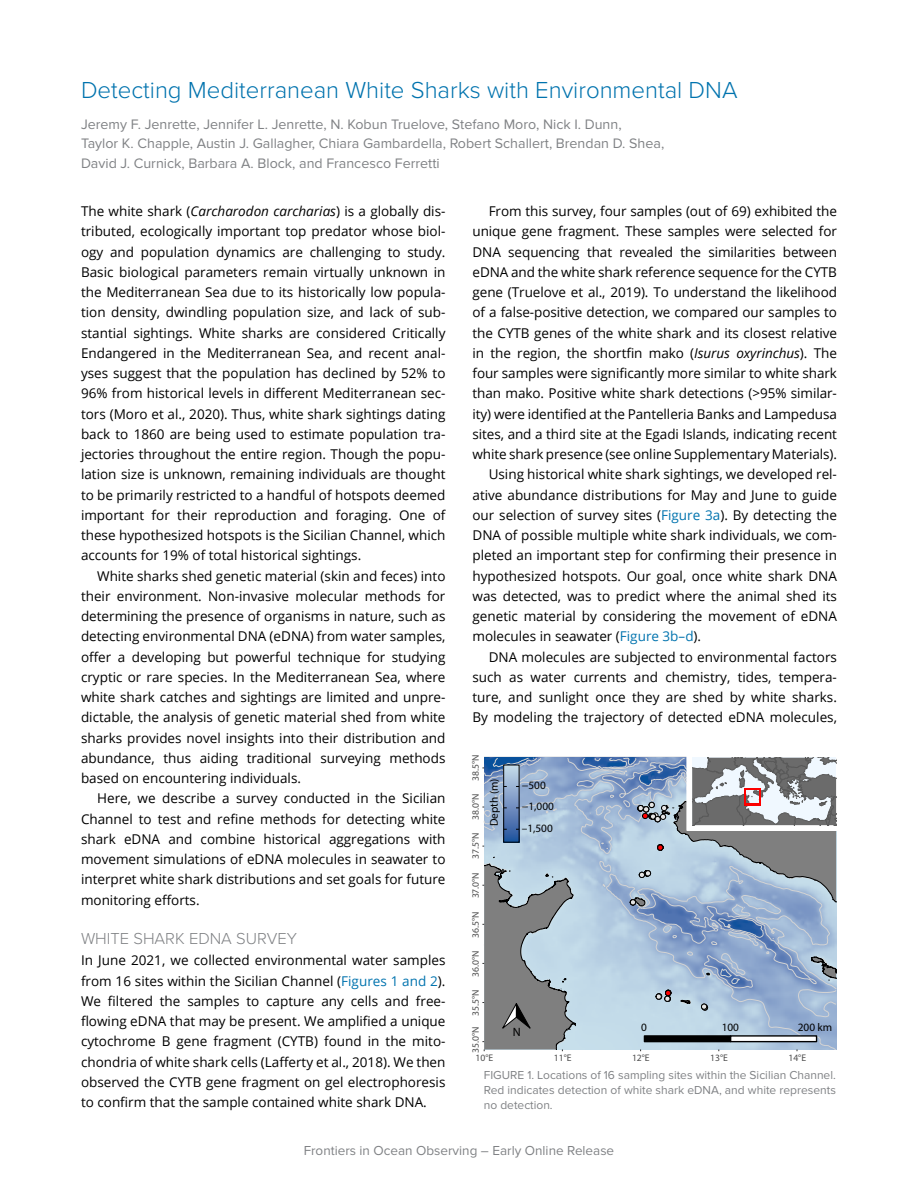
<style>
.page{position:relative;width:918px;height:1188px;background:#fff}
.page>*{position:absolute;margin:0;border:0;box-sizing:border-box;transform-origin:0 0}
.t1{font:300 24px "Proxima Nova";color:#0073ae}
.t2{font:300 16.5px "Proxima Nova";color:#808285}
.t3{font:14.25px/19.5px "Proxima Nova";color:#808285}
.t4{font:13.5px/20.2px "Open Sans";color:#000;text-align:justify}
.t5{font:13.5px "Proxima Nova";color:#808285}
.t6{font:12.15px "Myriad Pro";color:#000}
.t7{font:12px/15px "Proxima Nova";color:#808285;text-align:justify}
.t8{font:11.25px "Myriad Pro";color:#000}
.t9{font:9.6px "Myriad Pro";color:#4d4d4d}
.s1{font-style:italic}
.s2{color:#0073ae}
</style>
<div class="page">
<svg style="left:482px;top:756px;width:355px;height:295px;background:#9dafc2"></svg>
<div style="left:745px;top:788px;width:16px;height:17px;border:1px solid #f00"></div>
<h1 class="t1" style="left:81px;top:73px;width:658px">Detecting Mediterranean White Sharks with Environmental DNA</h1>
<p class="t3" style="left:81px;top:114px;width:585px">Jeremy F. Jenrette, Jennifer L. Jenrette, N. Kobun Truelove, Stefano Moro, Nick I. Dunn,<br>Taylor K. Chapple, Austin J. Gallagher, Chiara Gambardella, Robert Schallert, Brendan D. Shea,<br>David J. Curnick, Barbara A. Block, and Francesco Ferretti</p>
<p class="t4" style="left:81px;top:201px;width:366px">The white shark (<span class="s1">Carcharodon carcharias</span>) is a globally dis&shy;tributed, ecologically important top predator whose biol&shy;ogy and population dynamics are challenging to study.<br>Basic biological parameters remain virtually unknown in the Mediterranean Sea due to its historically low popula&shy;tion density, dwindling population size, and lack of sub&shy;stantial sightings. White sharks are considered Critically Endangered in the Mediterranean Sea, and recent anal&shy;yses suggest that the population has declined by 52% to 96% from historical levels in different Mediterranean sec&shy;tors (Moro et al., 2020). Thus, white shark sightings dating back to 1860 are being used to estimate population tra&shy;jectories throughout the entire region. Though the popu&shy;lation size is unknown, remaining individuals are thought to be primarily restricted to a handful of hotspots deemed important for their reproduction and foraging. One of these hypothesized hotspots is the Sicilian Channel, which accounts for 19% of total historical sightings.</p>
<p class="t4" style="left:81px;top:565px;width:366px;text-indent:16px">White sharks shed genetic material (skin and feces) into their environment. Non-invasive molecular methods for determining the presence of organisms in nature, such as detecting environmental DNA (eDNA) from water samples, offer a developing but powerful technique for studying cryptic or rare species. In the Mediterranean Sea, where white shark catches and sightings are limited and unpre&shy;dictable, the analysis of genetic material shed from white sharks provides novel insights into their distribution and abundance, thus aiding traditional surveying methods based on encountering individuals.</p>
<p class="t4" style="left:81px;top:788px;width:366px;text-indent:16px">Here, we describe a survey conducted in the Sicilian Channel to test and refine methods for detecting white shark eDNA and combine historical aggregations with movement simulations of eDNA molecules in seawater to interpret white shark distributions and set goals for future monitoring efforts.</p>
<p class="t2" style="left:81px;top:926px;width:217px">WHITE SHARK EDNA SURVEY</p>
<p class="t4" style="left:81px;top:950px;width:366px">In June 2021, we collected environmental water samples from 16 sites within the Sicilian Channel (<span class="s2">Figures 1 and 2</span>).<br>We filtered the samples to capture any cells and free&shy;flowing eDNA that may be present. We amplified a unique cytochrome B gene fragment (CYTB) found in the mito&shy;chondria of white shark cells (Lafferty et al., 2018). We then observed the CYTB gene fragment on gel electrophoresis to confirm that the sample contained white shark DNA.</p>
<p class="t4" style="left:489px;top:201px;width:350px">From this survey, four samples (out of 69) exhibited the</p>
<p class="t4" style="left:472px;top:221px;width:366px">unique gene fragment. These samples were selected for</p>
<p class="t4" style="left:472px;top:241px;width:366px">DNA sequencing that revealed the similarities between</p>
<p class="t4" style="left:472px;top:261px;width:366px">eDNA and the white shark reference sequence for the CYTB</p>
<p class="t4" style="left:472px;top:282px;width:366px">gene (Truelove et al., 2019). To understand the likelihood</p>
<p class="t4" style="left:472px;top:302px;width:366px">of a false-positive detection, we compared our samples to</p>
<p class="t4" style="left:472px;top:322px;width:366px">the CYTB genes of the white shark and its closest relative</p>
<p class="t4" style="left:472px;top:342px;width:366px">in the region, the shortfin mako (<span class="s1">Isurus oxyrinchus</span>). The</p>
<p class="t4" style="left:472px;top:363px;width:366px">four samples were significantly more similar to white shark</p>
<p class="t4" style="left:472px;top:383px;width:366px">than mako. Positive white shark detections (&gt;95% similar-</p>
<p class="t4" style="left:472px;top:403px;width:366px">ity) were identified at the Pantelleria Banks and Lampedusa</p>
<p class="t4" style="left:472px;top:423px;width:366px">sites, and a third site at the Egadi Islands, indicating recent</p>
<p class="t4" style="left:472px;top:444px;width:366px">white shark presence (see online Supplementary Materials).</p>
<p class="t4" style="left:489px;top:464px;width:350px">Using historical white shark sightings, we developed rel-</p>
<p class="t4" style="left:472px;top:484px;width:366px">ative abundance distributions for May and June to guide</p>
<p class="t4" style="left:472px;top:504px;width:366px">our selection of survey sites (<span class="s2">Figure 3a</span>). By detecting the</p>
<p class="t4" style="left:472px;top:525px;width:366px">DNA of possible multiple white shark individuals, we com-</p>
<p class="t4" style="left:472px;top:545px;width:366px">pleted an important step for confirming their presence in</p>
<p class="t4" style="left:472px;top:565px;width:366px">hypothesized hotspots. Our goal, once white shark DNA</p>
<p class="t4" style="left:472px;top:585px;width:366px">was detected, was to predict where the animal shed its</p>
<p class="t4" style="left:472px;top:606px;width:366px">genetic material by considering the movement of eDNA</p>
<p class="t4" style="left:472px;top:626px;width:230px">molecules in seawater (<span class="s2">Figure 3b–d</span>).</p>
<p class="t4" style="left:489px;top:646px;width:350px">DNA molecules are subjected to environmental factors</p>
<p class="t4" style="left:472px;top:666px;width:366px">such as water currents and chemistry, tides, tempera-</p>
<p class="t4" style="left:472px;top:687px;width:366px">ture, and sunlight once they are shed by white sharks.</p>
<p class="t4" style="left:472px;top:707px;width:366px">By modeling the trajectory of detected eDNA molecules,</p>
<p class="t9" style="left:470px;top:781px;width:28px;rotate:-90deg">38.5°N</p>
<p class="t8" style="left:487px;top:826px;width:49px;rotate:-90deg">Depth (m)</p>
<p class="t8" style="left:522px;top:778px;width:26px">−500</p>
<p class="t9" style="left:470px;top:820px;width:28px;rotate:-90deg">38.0°N</p>
<p class="t8" style="left:522px;top:800px;width:34px">−1,000</p>
<p class="t8" style="left:522px;top:821px;width:33px">–1,500</p>
<p class="t9" style="left:470px;top:859px;width:28px;rotate:-90deg">37.5°N</p>
<p class="t9" style="left:470px;top:898px;width:28px;rotate:-90deg">37.0°N</p>
<p class="t9" style="left:470px;top:938px;width:28px;rotate:-90deg">36.5°N</p>
<p class="t9" style="left:470px;top:977px;width:28px;rotate:-90deg">36.0°N</p>
<p class="t9" style="left:470px;top:1053px;width:65px;rotate:-90deg">35.0°N 35.5°N</p>
<p class="t8" style="left:641px;top:1020px;width:7px">0</p>
<p class="t8" style="left:722px;top:1020px;width:19px">100</p>
<p class="t8" style="left:798px;top:1020px;width:36px">200 km</p>
<p class="t6" style="left:513px;top:1024px;width:9px">N</p>
<p class="t9" style="left:476px;top:1052px;width:19px">10°E</p>
<p class="t9" style="left:554px;top:1052px;width:19px">11°E</p>
<p class="t9" style="left:632px;top:1052px;width:19px">12°E</p>
<p class="t9" style="left:710px;top:1052px;width:19px">13°E</p>
<p class="t9" style="left:788px;top:1052px;width:19px">14°E</p>
<p class="t7" style="left:484px;top:1068px;width:354px">FIGURE 1. Locations of 16 sampling sites within the Sicilian Channel.<br>Red indicates detection of white shark eDNA, and white represents no detection.</p>
<p class="t5" style="left:304px;top:1143px;width:312px">Frontiers in Ocean Observing – Early Online Release</p>
</div>
